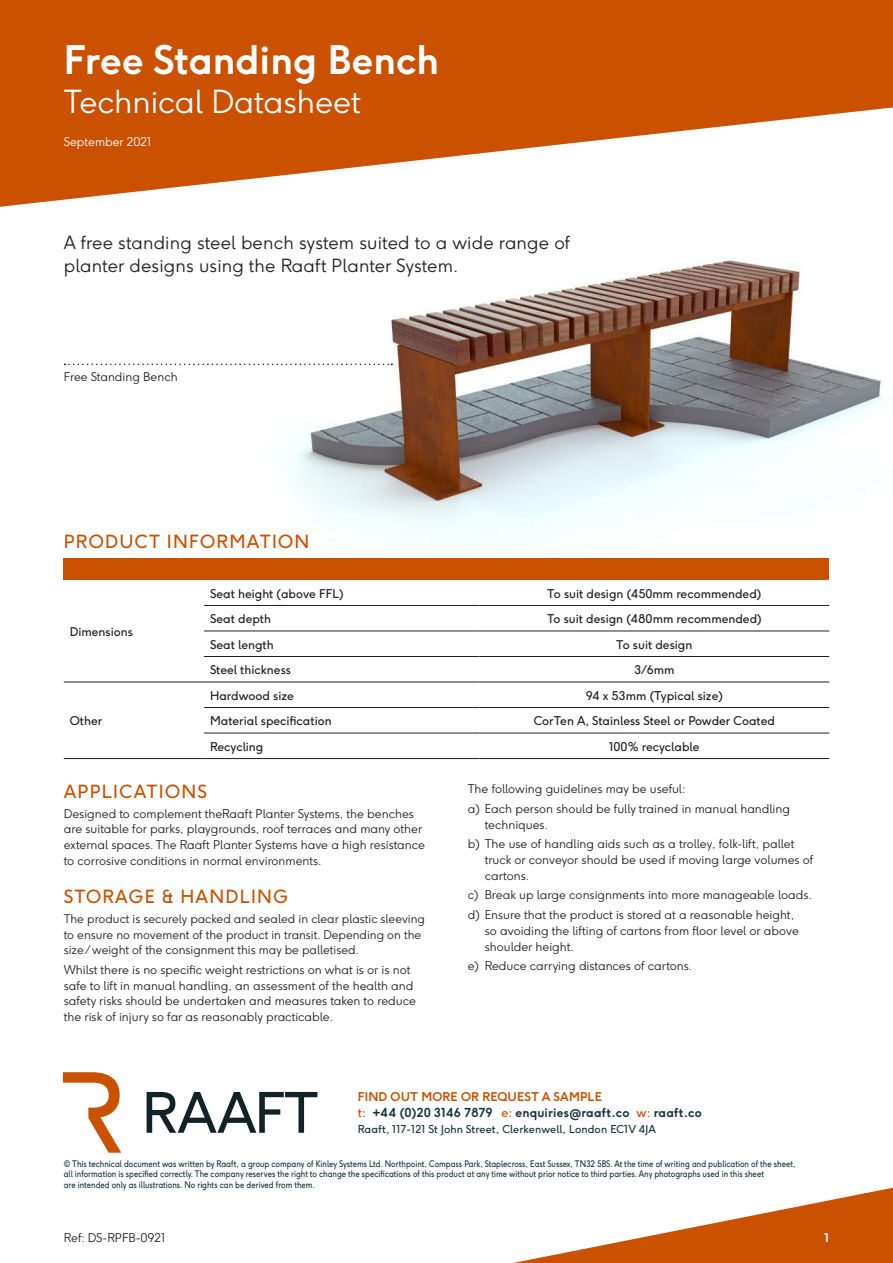
<style>
.page{position:relative;width:893px;height:1263px;background:#fff}
.page>*{position:absolute;margin:0;border:0;box-sizing:border-box;transform-origin:0 0}
.t1{font:700 39px "F37 Ginger";color:#fff}
.t2{font:300 31.5px "F37 Ginger";color:#fff}
.INTRO{font:300 18px/23.1px "F37 Ginger";letter-spacing:.01em;color:#231f20}
.SECTION_HEAD{font:18px "F37 Ginger";letter-spacing:.07em;color:#c95100}
.t3{font:700 12.3px "F37 Ginger";letter-spacing:.01em;color:#15323d}
.BODY_TEXT{font:300 12px/15.6px "F37 Ginger";color:#231f20}
.BODY_INDENT{font:300 12px/15.6px "F37 Ginger";color:#231f20}
.TABLE_TEXT{font:12px "F37 Ginger";color:#231f20}
.t4{font:700 12px "F37 Ginger";letter-spacing:.01em;color:#c95100}
.t5{font:300 12px "F37 Ginger";color:#fff}
.t6{font:700 12px "F37 Ginger";color:#fff}
.t7{font:10.8px "F37 Ginger";letter-spacing:.01em;color:#15323d}
.t8{font:9px/10.8px "F37 Ginger";color:#15323d;scale:.86 1}
.s1{font-weight:400;color:#c95100}
</style>
<div class="page">
<svg style="left:0;top:0;width:893px;height:207px;fill:#c95100"></svg>
<svg style="left:513px;top:1187px;width:380px;height:76px"></svg>
<svg style="left:147px;top:1092px;width:170px;height:41px"></svg>
<svg style="left:63px;top:1072px;width:58px;height:81px"></svg>
<img style="left:221px;top:183px;width:672px;height:368px">
<div style="left:64px;top:558px;width:765px;height:22px;background:#c95100"></div>
<hr style="left:204px;top:605px;width:275px;height:1px;background:#231f20">
<hr style="left:479px;top:605px;width:350px;height:1px;background:#231f20">
<hr style="left:204px;top:631px;width:275px;height:1px;background:#231f20">
<hr style="left:479px;top:631px;width:350px;height:1px;background:#231f20">
<hr style="left:204px;top:656px;width:275px;height:1px;background:#231f20">
<hr style="left:479px;top:656px;width:350px;height:1px;background:#231f20">
<hr style="left:64px;top:682px;width:140px;height:1px;background:#231f20">
<hr style="left:204px;top:682px;width:275px;height:1px;background:#231f20">
<hr style="left:479px;top:682px;width:350px;height:1px;background:#231f20">
<hr style="left:204px;top:707px;width:275px;height:1px;background:#231f20">
<hr style="left:479px;top:707px;width:350px;height:1px;background:#231f20">
<hr style="left:204px;top:733px;width:275px;height:1px;background:#231f20">
<hr style="left:479px;top:733px;width:350px;height:1px;background:#231f20">
<hr style="left:64px;top:758px;width:140px;height:1px;background:#231f20">
<hr style="left:204px;top:758px;width:275px;height:1px;background:#231f20">
<hr style="left:479px;top:758px;width:350px;height:1px;background:#231f20">
<svg style="left:65px;top:364px;width:327px;height:1px"></svg>
<h1 class="t1" style="left:64px;top:34px;width:377px">Free Standing Bench</h1>
<h2 class="t2" style="left:64px;top:82px;width:298px">Technical Datasheet</h2>
<p class="t5" style="left:64px;top:134px;width:89px">September 2021</p>
<p class="INTRO" style="left:64px;top:230px;width:508px">A free standing steel bench system suited to a wide range of planter designs using the Raaft Planter System.</p>
<p class="BODY_TEXT" style="left:64px;top:369px;width:115px">Free Standing Bench</p>
<p class="SECTION_HEAD" style="left:64px;top:530px;width:247px">PRODUCT INFORMATION</p>
<p class="TABLE_TEXT" style="left:70px;top:624px;width:65px">Dimensions</p>
<p class="TABLE_TEXT" style="left:70px;top:713px;width:34px">Other</p>
<p class="TABLE_TEXT" style="left:210px;top:585px;width:135px">Seat height (above FFL)</p>
<p class="TABLE_TEXT" style="left:547px;top:585px;width:216px">To suit design (450mm recommended)</p>
<p class="TABLE_TEXT" style="left:210px;top:611px;width:62px">Seat depth</p>
<p class="TABLE_TEXT" style="left:547px;top:611px;width:216px">To suit design (480mm recommended)</p>
<p class="TABLE_TEXT" style="left:210px;top:636px;width:65px">Seat length</p>
<p class="TABLE_TEXT" style="left:616px;top:636px;width:78px">To suit design</p>
<p class="TABLE_TEXT" style="left:210px;top:662px;width:82px">Steel thickness</p>
<p class="TABLE_TEXT" style="left:634px;top:662px;width:42px">3/6mm</p>
<p class="TABLE_TEXT" style="left:210px;top:688px;width:85px">Hardwood size</p>
<p class="TABLE_TEXT" style="left:586px;top:688px;width:139px">94 x 53mm (Typical size)</p>
<p class="TABLE_TEXT" style="left:210px;top:713px;width:123px">Material specification</p>
<p class="TABLE_TEXT" style="left:534px;top:713px;width:243px">CorTen A, Stainless Steel or Powder Coated</p>
<p class="TABLE_TEXT" style="left:210px;top:739px;width:55px">Recycling</p>
<p class="TABLE_TEXT" style="left:609px;top:739px;width:92px">100% recyclable</p>
<p class="SECTION_HEAD" style="left:64px;top:780px;width:145px">APPLICATIONS</p>
<p class="BODY_TEXT" style="left:64px;top:806px;width:363px">Designed to complement theRaaft Planter Systems, the benches are suitable for parks, playgrounds, roof terraces and many other external spaces. The Raaft Planter Systems have a high resistance to corrosive conditions in normal environments.</p>
<p class="SECTION_HEAD" style="left:64px;top:885px;width:226px">STORAGE &amp; HANDLING</p>
<p class="BODY_TEXT" style="left:64px;top:911px;width:363px">The product is securely packed and sealed in clear plastic sleeving to ensure no movement of the product in transit. Depending on the size / weight of the consignment this may be palletised.</p>
<p class="BODY_TEXT" style="left:64px;top:962px;width:354px">Whilst there is no specific weight restrictions on what is or is not safe to lift in manual handling, an assessment of the health and safety risks should be undertaken and measures taken to reduce the risk of injury so far as reasonably practicable.</p>
<p class="BODY_TEXT" style="left:468px;top:781px;width:219px">The following guidelines may be useful:</p>
<p class="BODY_INDENT" style="left:485px;top:801px;width:307px;text-indent:-17px">a) Each person should be fully trained in manual handling techniques.</p>
<p class="BODY_INDENT" style="left:485px;top:836px;width:330px;text-indent:-17px">b) The use of handling aids such as a trolley, folk-lift, pallet truck or conveyor should be used if moving large volumes of cartons.</p>
<p class="BODY_INDENT" style="left:468px;top:887px;width:346px">c) Break up large consignments into more manageable loads.</p>
<p class="BODY_INDENT" style="left:485px;top:907px;width:316px;text-indent:-17px">d) Ensure that the product is stored at a reasonable height, so avoiding the lifting of cartons from floor level or above shoulder height.</p>
<p class="BODY_INDENT" style="left:468px;top:958px;width:226px">e) Reduce carrying distances of cartons.</p>
<p class="t4" style="left:358px;top:1089px;width:246px">FIND OUT MORE OR REQUEST A SAMPLE</p>
<p class="t3" style="left:358px;top:1105px;width:346px"><span class="s1">t:</span> +44 (0)20 3146 7879 <span class="s1">e:</span> enquiries@raaft.co <span class="s1">w:</span> raaft.co</p>
<p class="t7" style="left:358px;top:1123px;width:300px">Raaft, 117-121 St John Street, Clerkenwell, London EC1V 4JA</p>
<p class="t8" style="left:64px;top:1158px;width:852px">© This technical document was written by Raaft, a group company of Kinley Systems Ltd. Northpoint, Compass Park, Staplecross, East Sussex, TN32 5BS. At the time of writing and publication of the sheet, all information is specified correctly. The company reserves the right to change the specifications of this product at any time without prior notice to third parties. Any photographs used in this sheet<br>are intended only as illustrations. No rights can be derived from them.</p>
<p class="BODY_TEXT" style="left:64px;top:1229px;width:103px">Ref: DS-RPFB-0921</p>
<p class="t6" style="left:824px;top:1229px;width:6px">1</p>
</div>
